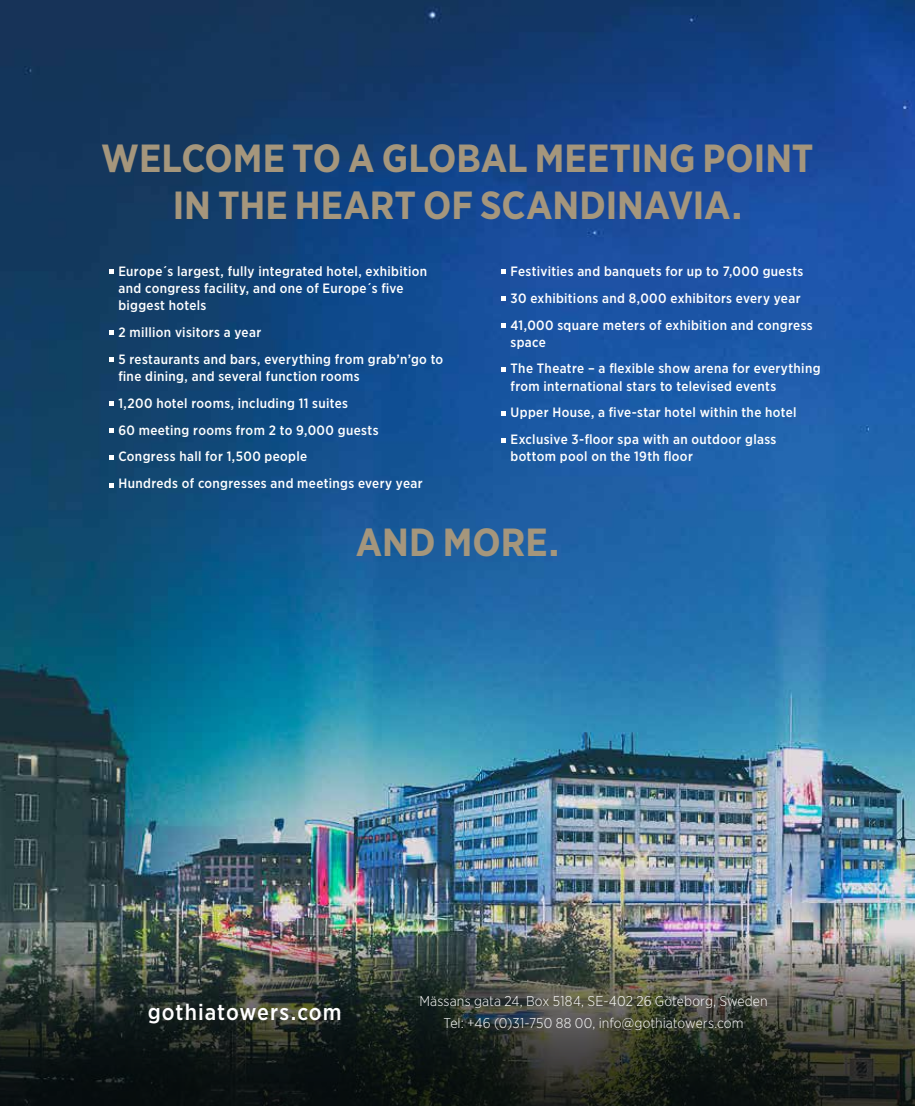
<style>
.page{position:relative;width:915px;height:1106px;background:#fff}
.page>*{position:absolute;margin:0;border:0;box-sizing:border-box;transform-origin:0 0}
.t1{font:700 39.15px/47.1px "Gotham Narrow";color:#a5967c;text-align:center}
.t2{font:500 22.5px "Gotham Narrow";letter-spacing:.045em;color:#fff}
.t3{font:300 14.1px/22.2px "Gotham Narrow";letter-spacing:.01em;color:#fff;text-align:center}
.t4{font:500 13.5px/26.8px "Gotham Narrow";letter-spacing:.025em;color:#fff}
</style>
<div class="page">
<img style="left:0;top:0;width:914px;height:931px">
<svg style="left:109px;top:269px;width:4px;height:5px"></svg>
<svg style="left:109px;top:330px;width:4px;height:5px"></svg>
<svg style="left:109px;top:357px;width:4px;height:5px"></svg>
<svg style="left:109px;top:401px;width:4px;height:5px"></svg>
<svg style="left:109px;top:428px;width:4px;height:5px"></svg>
<svg style="left:109px;top:455px;width:4px;height:4px"></svg>
<svg style="left:109px;top:483px;width:4px;height:5px"></svg>
<svg style="left:500px;top:269px;width:5px;height:5px"></svg>
<svg style="left:500px;top:296px;width:5px;height:5px"></svg>
<svg style="left:500px;top:323px;width:5px;height:5px"></svg>
<svg style="left:500px;top:367px;width:5px;height:5px"></svg>
<svg style="left:500px;top:411px;width:5px;height:5px"></svg>
<svg style="left:500px;top:437px;width:5px;height:5px"></svg>
<img style="left:0;top:931px;width:914px;height:175px">
<h1 class="t1" style="left:101px;top:134px;width:713px">WELCOME TO A GLOBAL MEETING POINT<br>IN THE HEART OF SCANDINAVIA.</h1>
<p class="t4" style="left:118px;top:262px;width:310px;line-height:17.1px">Europe´s largest, fully integrated hotel, exhibition and congress facility, and one of Europe´s five biggest hotels</p>
<p class="t4" style="left:118px;top:318px;width:326px">2 million visitors a year<br>5 restaurants and bars, everything from grab’n’go to</p>
<p class="t4" style="left:118px;top:362px;width:305px">fine dining, and several function rooms<br>1,200 hotel rooms, including 11 suites<br>60 meeting rooms from 2 to 9,000 guests Congress hall for 1,500 people<br>Hundreds of congresses and meetings every year</p>
<p class="t4" style="left:510px;top:257px;width:303px">Festivities and banquets for up to 7,000 guests<br>30 exhibitions and 8,000 exhibitors every year<br>41,000 square meters of exhibition and congress</p>
<p class="t4" style="left:510px;top:328px;width:311px">space<br>The Theatre – a flexible show arena for everything</p>
<p class="t4" style="left:510px;top:372px;width:287px">from international stars to televised events<br>Upper House, a five-star hotel within the hotel<br>Exclusive 3-floor spa with an outdoor glass</p>
<p class="t4" style="left:510px;top:443px;width:184px">bottom pool on the 19th floor</p>
<h1 class="t1" style="left:356px;top:518px;width:205px">AND MORE.</h1>
<h2 class="t2" style="left:148px;top:998px;width:195px">gothiatowers.com</h2>
<p class="t3" style="left:419px;top:989px;width:350px">Mässans gata 24, Box 5184, SE-402 26 Göteborg, Sweden<br>Tel: +46 (0)31-750 88 00, info@gothiatowers.com</p>
</div>
